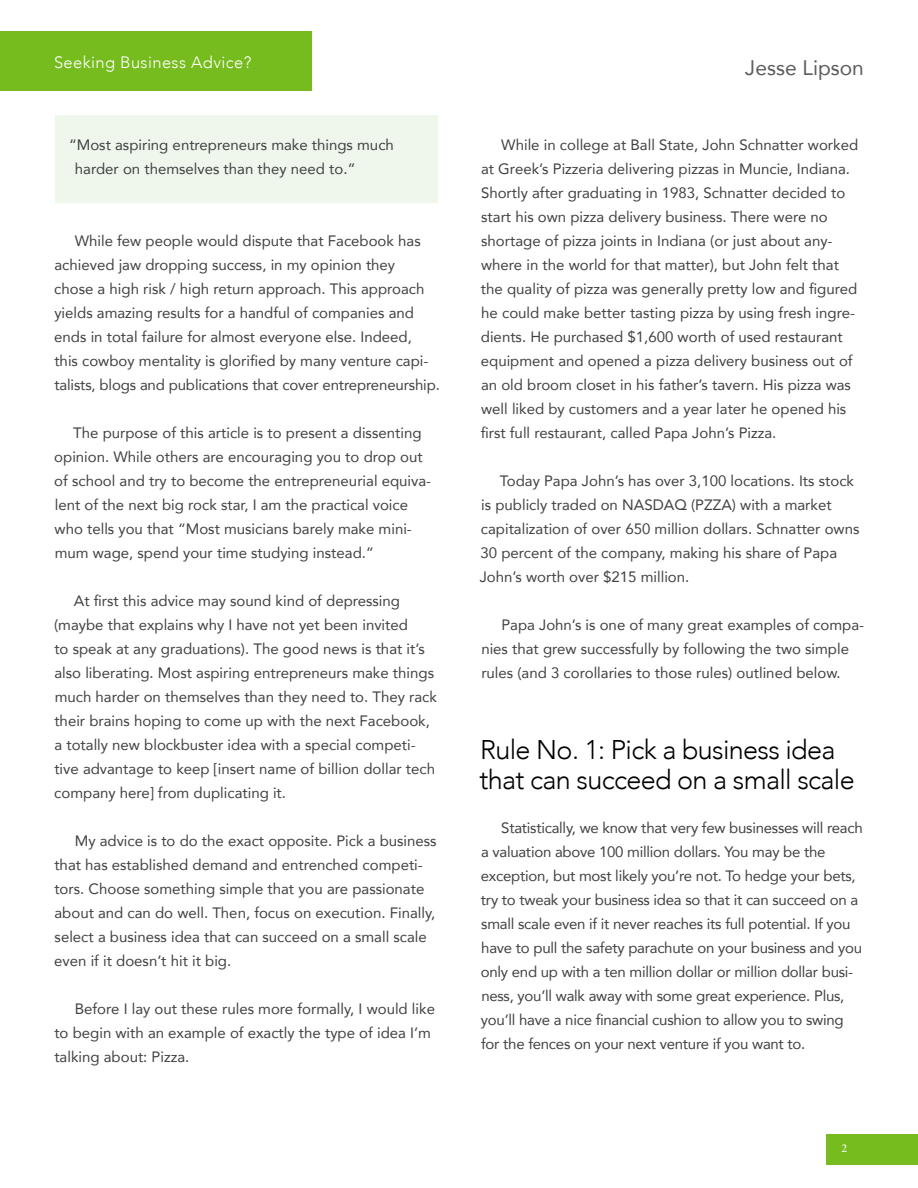
<style>
.page{position:relative;width:918px;height:1188px;background:#fff}
.page>*{position:absolute;margin:0;border:0;box-sizing:border-box;transform-origin:0 0}
.t1{font:300 27px/30px "Avenir";letter-spacing:-.025em;color:#000}
.t2{font:21px "Avenir";color:#5d5d60}
.t3{font:300 16.5px "Avenir";letter-spacing:.025em;color:#fff}
.t4{font:15px/24px "Avenir";color:#414042}
.t5{font:12px "Minion Pro";color:#fff}
</style>
<div class="page">
<div style="left:0;top:31px;width:312px;height:60px;background:#77bc1f"></div>
<div style="left:826px;top:1134px;width:92px;height:30px;background:#77bc1f"></div>
<div style="left:55px;top:116px;width:382px;height:87px;background:#eff6ec"></div>
<p class="t3" style="left:54px;top:52px;width:199px">Seeking Business Advice?</p>
<h2 class="t2" style="left:745px;top:51px;width:120px">Jesse Lipson</h2>
<p class="t4" style="left:75px;top:132px;width:320px;text-indent:-6px">“Most aspiring entrepreneurs make things much harder on themselves than they need to.”</p>
<p class="t4" style="left:54px;top:228px;width:387px;text-indent:20px">While few people would dispute that Facebook has achieved jaw dropping success, in my opinion they<br>chose a high risk / high return approach. This approach yields amazing results for a handful of companies and ends in total failure for almost everyone else. Indeed,<br>this cowboy mentality is glorified by many venture capi&shy;talists, blogs and publications that cover entrepreneurship.</p>
<p class="t4" style="left:54px;top:420px;width:378px;text-indent:19px">The purpose of this article is to present a dissenting opinion. While others are encouraging you to drop out of school and try to become the entrepreneurial equiva&shy;lent of the next big rock star, I am the practical voice who tells you that “Most musicians barely make mini&shy;mum wage, spend your time studying instead.”</p>
<p class="t4" style="left:54px;top:588px;width:384px;text-indent:20px">At first this advice may sound kind of depressing (maybe that explains why I have not yet been invited<br>to speak at any graduations). The good news is that it’s also liberating. Most aspiring entrepreneurs make things much harder on themselves than they need to. They rack their brains hoping to come up with the next Facebook, a totally new blockbuster idea with a special competi&shy;tive advantage to keep [insert name of billion dollar tech company here] from duplicating it.</p>
<p class="t4" style="left:54px;top:828px;width:384px;text-indent:20px">My advice is to do the exact opposite. Pick a business that has established demand and entrenched competi&shy;tors. Choose something simple that you are passionate about and can do well. Then, focus on execution. Finally, select a business idea that can succeed on a small scale even if it doesn’t hit it big.</p>
<p class="t4" style="left:54px;top:996px;width:382px;text-indent:20px">Before I lay out these rules more formally, I would like to begin with an example of exactly the type of idea I’m talking about: Pizza.</p>
<p class="t4" style="left:481px;top:132px;width:379px;text-indent:21px">While in college at Ball State, John Schnatter worked at Greek’s Pizzeria delivering pizzas in Muncie, Indiana.<br>Shortly after graduating in 1983, Schnatter decided to start his own pizza delivery business. There were no shortage of pizza joints in Indiana (or just about any&shy;where in the world for that matter), but John felt that the quality of pizza was generally pretty low and figured he could make better tasting pizza by using fresh ingre&shy;dients. He purchased $1,600 worth of used restaurant equipment and opened a pizza delivery business out of an old broom closet in his father’s tavern. His pizza was well liked by customers and a year later he opened his first full restaurant, called Papa John’s Pizza.</p>
<p class="t4" style="left:480px;top:468px;width:381px;text-indent:20px">Today Papa John’s has over 3,100 locations. Its stock is publicly traded on NASDAQ (PZZA) with a market capitalization of over 650 million dollars. Schnatter owns 30 percent of the company, making his share of Papa John’s worth over $215 million.</p>
<p class="t4" style="left:481px;top:612px;width:384px;text-indent:20px">Papa John’s is one of many great examples of compa&shy;nies that grew successfully by following the two simple rules (and 3 corollaries to those rules) outlined below.</p>
<h1 class="t1" style="left:480px;top:735px;width:377px">Rule No. 1: Pick a business idea that can succeed on a small scale</h1>
<p class="t4" style="left:481px;top:816px;width:383px;text-indent:20px">Statistically, we know that very few businesses will reach a valuation above 100 million dollars. You may be the exception, but most likely you’re not. To hedge your bets, try to tweak your business idea so that it can succeed on a small scale even if it never reaches its full potential. If you have to pull the safety parachute on your business and you only end up with a ten million dollar or million dollar busi&shy;ness, you’ll walk away with some great experience. Plus, you’ll have a nice financial cushion to allow you to swing for the fences on your next venture if you want to.</p>
<p class="t5" style="left:842px;top:1141px;width:7px">2</p>
</div>
